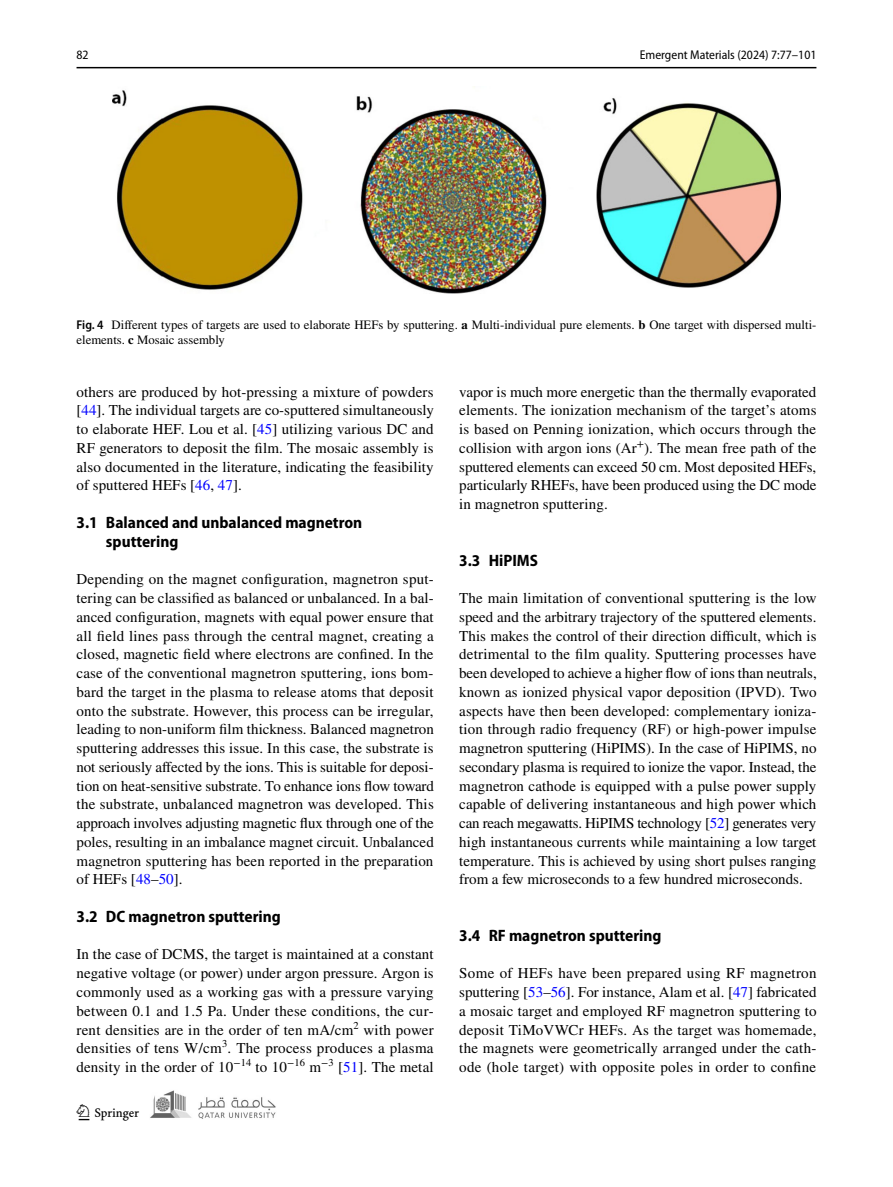
<style>
.page{position:relative;width:893px;height:1187px;background:#fff}
.page>*{position:absolute;margin:0;border:0;box-sizing:border-box;transform-origin:0 0}
.t1{font:22.5px "Springnew Regular 2";color:#000}
.t2{font:700 semi-condensed 16.5px/18.8px "Myriad Pro";color:#000}
.t3{font:15px/18.8px "STIX";letter-spacing:.005em;color:#000;text-align:justify}
.t4{font:12.75px/15px "STIX";color:#000}
.t5{font:semi-condensed 12.75px "Myriad Pro";color:#000}
.s1{font-family:"Myriad Pro";font-weight:600;font-stretch:semi-condensed}
.s2{font-weight:700}
.s3{color:#00f}
</style>
<div class="page">
<hr style="left:77px;top:67px;width:739px;height:1px;background:#000">
<img style="left:150px;top:1090px;width:126px;height:29px">
<img style="left:112px;top:90px;width:669px;height:204px">
<p class="t5" style="left:77px;top:48px;width:14px">82</p>
<p class="t5" style="left:640px;top:48px;width:178px">Emergent Materials (2024) 7:77–101</p>
<p class="t4" style="left:77px;top:318px;width:741px"><span class="s1">Fig. 4</span> Different types of targets are used to elaborate HEFs by sputtering. <span class="s2">a</span> Multi-individual pure elements. <span class="s2">b</span> One target with dispersed multi&shy;elements. <span class="s2">c</span> Mosaic assembly</p>
<p class="t3" style="left:77px;top:383px;width:359px">others are produced by hot-pressing a mixture of powders [<span class="s3">44</span>]. The individual targets are co-sputtered simultaneously to elaborate HEF. Lou et al. [<span class="s3">45</span>] utilizing various DC and RF generators to deposit the film. The mosaic assembly is also documented in the literature, indicating the feasibility of sputtered HEFs [<span class="s3">46</span>, <span class="s3">47</span>].</p>
<p class="t2" style="left:106px;top:513px;width:258px;text-indent:-29px">3.1 Balanced and unbalanced magnetron sputtering</p>
<p class="t3" style="left:77px;top:571px;width:359px">Depending on the magnet configuration, magnetron sput&shy;tering can be classified as balanced or unbalanced. In a bal&shy;anced configuration, magnets with equal power ensure that all field lines pass through the central magnet, creating a closed, magnetic field where electrons are confined. In the case of the conventional magnetron sputtering, ions bom&shy;bard the target in the plasma to release atoms that deposit onto the substrate. However, this process can be irregular, leading to non-uniform film thickness. Balanced magnetron sputtering addresses this issue. In this case, the substrate is not seriously affected by the ions. This is suitable for deposi&shy;tion on heat-sensitive substrate. To enhance ions flow toward the substrate, unbalanced magnetron was developed. This approach involves adjusting magnetic flux through one of the poles, resulting in an imbalance magnet circuit. Unbalanced magnetron sputtering has been reported in the preparation of HEFs [<span class="s3">48</span>–<span class="s3">50</span>].</p>
<p class="t2" style="left:77px;top:907px;width:206px">3.2 DC magnetron sputtering</p>
<p class="t3" style="left:77px;top:946px;width:359px">In the case of DCMS, the target is maintained at a constant negative voltage (or power) under argon pressure. Argon is commonly used as a working gas with a pressure varying between 0.1 and 1.5 Pa. Under these conditions, the cur&shy;rent densities are in the order of ten mA/cm<sup>2</sup> with power densities of tens W/cm<sup>3</sup>. The process produces a plasma density in the order of 10<sup>−14</sup> to 10<sup>−16</sup> m<sup>−3</sup> [<span class="s3">51</span>]. The metal</p>
<h1 class="t1" style="left:79px;top:1104px;width:62px">1 3</h1>
<p class="t3" style="left:459px;top:383px;width:359px">vapor is much more energetic than the thermally evaporated elements. The ionization mechanism of the target’s atoms is based on Penning ionization, which occurs through the collision with argon ions (Ar<sup>+</sup>). The mean free path of the sputtered elements can exceed 50 cm. Most deposited HEFs, particularly RHEFs, have been produced using the DC mode in magnetron sputtering.</p>
<p class="t2" style="left:459px;top:550px;width:80px">3.3 HiPIMS</p>
<p class="t3" style="left:459px;top:589px;width:359px">The main limitation of conventional sputtering is the low speed and the arbitrary trajectory of the sputtered elements.<br>This makes the control of their direction difficult, which is detrimental to the film quality. Sputtering processes have been developed to achieve a higher flow of ions than neutrals, known as ionized physical vapor deposition (IPVD). Two aspects have then been developed: complementary ioniza&shy;tion through radio frequency (RF) or high-power impulse magnetron sputtering (HiPIMS). In the case of HiPIMS, no secondary plasma is required to ionize the vapor. Instead, the magnetron cathode is equipped with a pulse power supply capable of delivering instantaneous and high power which can reach megawatts. HiPIMS technology [<span class="s3">52</span>] generates very high instantaneous currents while maintaining a low target temperature. This is achieved by using short pulses ranging from a few microseconds to a few hundred microseconds.</p>
<p class="t2" style="left:459px;top:925px;width:204px">3.4 RF magnetron sputtering</p>
<p class="t3" style="left:459px;top:964px;width:359px">Some of HEFs have been prepared using RF magnetron sputtering [<span class="s3">53</span>–<span class="s3">56</span>]. For instance, Alam et al. [<span class="s3">47</span>] fabricated a mosaic target and employed RF magnetron sputtering to deposit TiMoVWCr HEFs. As the target was homemade, the magnets were geometrically arranged under the cath&shy;ode (hole target) with opposite poles in order to confine</p>
</div>
